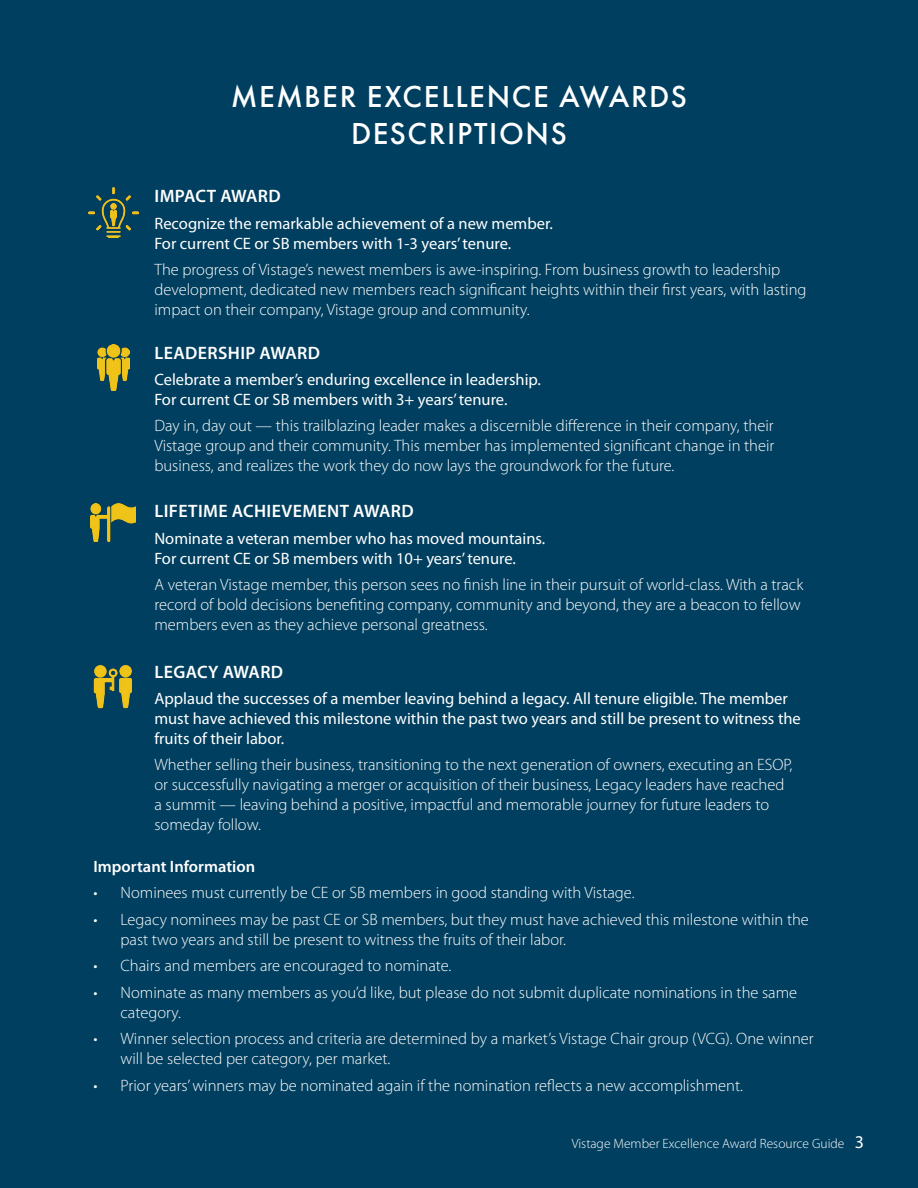
<style>
.page{position:relative;width:918px;height:1188px;background:#003f5f}
.page>*{position:absolute;margin:0;border:0;box-sizing:border-box;transform-origin:0 0}
.t1{font:500 31.5px/37.8px "Futura PT";letter-spacing:.05em;color:#fff;text-align:center}
.t2{font:600 18px "Myriad Pro";letter-spacing:.02em;color:#fff}
.t3{font:300 16.5px/19.8px "Myriad Pro";color:#fff}
.t4{font:16.5px/19.8px "Myriad Pro";color:#fff}
.t5{font:600 16.5px "Myriad Pro";color:#fff}
.t6{font:300 13.5px "Myriad Pro";color:#fff}
.s1{font-weight:400;font-size:18px}
</style>
<div class="page">
<img style="left:88px;top:188px;width:50px;height:49px">
<img style="left:98px;top:345px;width:31px;height:46px">
<img style="left:90px;top:504px;width:46px;height:37px">
<img style="left:94px;top:665px;width:39px;height:43px">
<h1 class="t1" style="left:231px;top:77px;width:458px">MEMBER EXCELLENCE AWARDS<br>DESCRIPTIONS</h1>
<p class="t2" style="left:155px;top:185px;width:128px">IMPACT AWARD</p>
<p class="t4" style="left:154px;top:213px;width:400px">Recognize the remarkable achievement of a new member.<br>For current CE or SB members with 1-3 years’ tenure.</p>
<p class="t3" style="left:154px;top:260px;width:654px">The progress of Vistage’s newest members is awe-inspiring. From business growth to leadership development, dedicated new members reach significant heights within their first years, with lasting impact on their company, Vistage group and community.</p>
<p class="t2" style="left:155px;top:341px;width:167px">LEADERSHIP AWARD</p>
<p class="t4" style="left:154px;top:369px;width:388px">Celebrate a member’s enduring excellence in leadership.<br>For current CE or SB members with 3+ years’ tenure.</p>
<p class="t3" style="left:154px;top:416px;width:621px;text-align:justify">Day in, day out — this trailblazing leader makes a discernible difference in their company, their Vistage group and their community. This member has implemented significant change in their business, and realizes the work they do now lays the groundwork for the future.</p>
<p class="t2" style="left:155px;top:500px;width:261px">LIFETIME ACHIEVEMENT AWARD</p>
<p class="t4" style="left:154px;top:528px;width:392px">Nominate a veteran member who has moved mountains.<br>For current CE or SB members with 10+ years’ tenure.</p>
<p class="t3" style="left:154px;top:575px;width:650px">A veteran Vistage member, this person sees no finish line in their pursuit of world-class. With a track record of bold decisions benefiting company, community and beyond, they are a beacon to fellow members even as they achieve personal greatness.</p>
<p class="t2" style="left:155px;top:660px;width:130px">LEGACY AWARD</p>
<p class="t4" style="left:154px;top:688px;width:648px">Applaud the successes of a member leaving behind a legacy. All tenure eligible. The member must have achieved this milestone within the past two years and still be present to witness the fruits of their labor.</p>
<p class="t3" style="left:154px;top:755px;width:640px">Whether selling their business, transitioning to the next generation of owners, executing an ESOP, or successfully navigating a merger or acquisition of their business, Legacy leaders have reached a summit — leaving behind a positive, impactful and memorable journey for future leaders to someday follow.</p>
<p class="t5" style="left:94px;top:856px;width:163px">Important Information</p>
<p class="t3" style="left:94px;top:883px;width:543px">• Nominees must currently be CE or SB members in good standing with Vistage.</p>
<p class="t3" style="left:121px;top:909px;width:690px;text-indent:-27px">• Legacy nominees may be past CE or SB members, but they must have achieved this milestone within the past two years and still be present to witness the fruits of their labor.</p>
<p class="t3" style="left:94px;top:956px;width:359px">• Chairs and members are encouraged to nominate.</p>
<p class="t3" style="left:121px;top:982px;width:678px;text-indent:-27px">• Nominate as many members as you’d like, but please do not submit duplicate nominations in the same category.</p>
<p class="t3" style="left:121px;top:1029px;width:695px;text-indent:-27px">• Winner selection process and criteria are determined by a market’s Vistage Chair group (VCG). One winner will be selected per category, per market.</p>
<p class="t3" style="left:94px;top:1075px;width:651px">• Prior years’ winners may be nominated again if the nomination reflects a new accomplishment.</p>
<p class="t6" style="left:572px;top:1135px;width:294px">Vistage Member Excellence Award Resource Guide <span class="s1">3</span></p>
</div>
